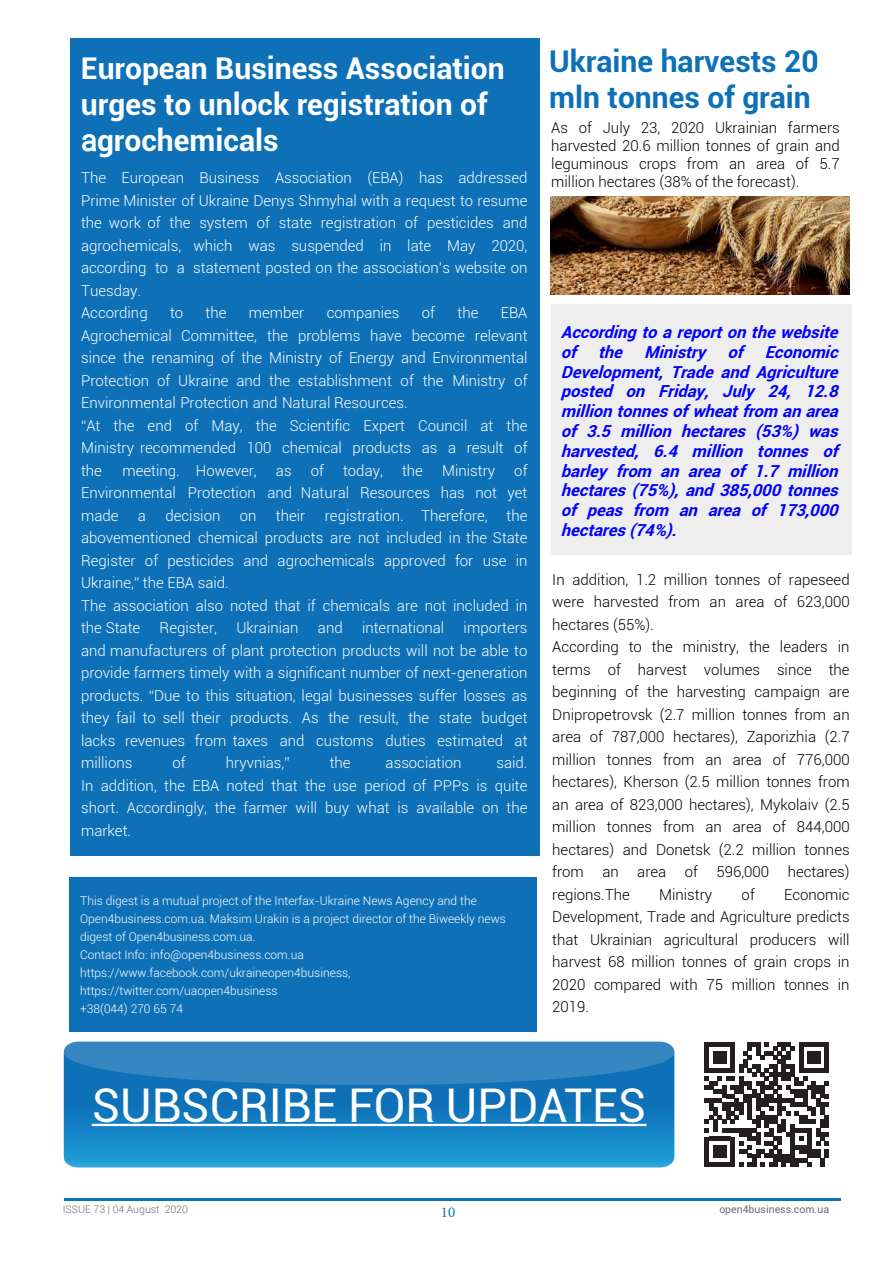
<style>
.page{position:relative;width:893px;height:1263px;background:#fff}
.page>*{position:absolute;margin:0;border:0;box-sizing:border-box;transform-origin:0 0}
.t1{font:46.5px "Roboto";color:#fff}
.t2{font:700 30px/36px "Roboto";color:#fff}
.t3{font:700 30px/36px "Roboto";color:#0e71b8}
.t4{font:italic 700 16.5px/19.8px "Roboto";color:#00f;text-align:justify}
.t5{font:300 15px/22.5px "Roboto";color:#fff}
.t6{font:300 15px/22.5px "Roboto";color:#000;text-align:justify}
.t7{font:15px "Minion Pro";color:#0e71b8}
.t8{font:300 12px/18px "Roboto";color:#fff}
.t9{font:300 10.5px "Roboto";color:#6c6d70}
.t10{font:10.5px "Roboto";color:#6c6d70}
.s1{font-weight:400}
</style>
<div class="page">
<hr style="left:64px;top:1198px;width:776px;height:3px;background:#0e71b8">
<svg style="left:64px;top:1085px;width:610px;height:82px;background:#1683c5"></svg>
<svg style="left:64px;top:1042px;width:610px;height:43px;background:#2f83bf"></svg>
<hr style="left:92px;top:1124px;width:554px;height:2px;background:#fff">
<svg style="left:705px;top:1042px;width:124px;height:124px"></svg>
<div style="left:69px;top:877px;width:468px;height:155px;background:#0e71b8"></div>
<div style="left:71px;top:38px;width:469px;height:817px;background:#0e71b8"></div>
<div style="left:551px;top:304px;width:300px;height:251px;background:#eeeeef"></div>
<img style="left:550px;top:197px;width:299px;height:97px">
<h2 class="t2" style="left:81px;top:49px;width:425px">European Business Association urges to unlock registration of <span class="s1">a</span>grochemicals</h2>
<p class="t5" style="left:81px;top:166px;width:448px">The European Business Association (EBA) has addressed Prime Minister of Ukraine Denys Shmyhal with a request to resume the work of the system of state registration of pesticides and agrochemicals, which was suspended in late May 2020, according to a statement posted on the association’s website on Tuesday.<br>According</p>
<p class="t5" style="left:170px;top:301px;width:15px">to</p>
<p class="t5" style="left:206px;top:301px;width:22px">the</p>
<p class="t5" style="left:249px;top:301px;width:57px">member</p>
<p class="t5" style="left:327px;top:301px;width:74px">companies</p>
<p class="t5" style="left:422px;top:301px;width:15px">of</p>
<p class="t5" style="left:457px;top:301px;width:22px">the</p>
<p class="t5" style="left:81px;top:301px;width:448px;text-indent:420px">EBA Agrochemical Committee, the problems have become relevant since the renaming of the Ministry of Energy and Environmental Protection of Ukraine and the establishment of the Ministry of Environmental Protection and Natural Resources.<br>“At the end of May, the Scientific Expert Council at the Ministry recommended 100 chemical products as a result of the</p>
<p class="t5" style="left:81px;top:459px;width:448px;text-align:justify;text-indent:433px">of Environmental Protection and Natural Resources has not yet made</p>
<p class="t5" style="left:123px;top:459px;width:136px">meeting. However,</p>
<p class="t5" style="left:276px;top:459px;width:17px">as</p>
<p class="t5" style="left:311px;top:459px;width:15px">of</p>
<p class="t5" style="left:343px;top:459px;width:41px">today,</p>
<p class="t5" style="left:402px;top:459px;width:22px">the</p>
<p class="t5" style="left:442px;top:459px;width:55px">Ministry</p>
<p class="t5" style="left:81px;top:504px;width:448px;text-indent:244px">registration. Therefore, the abovementioned chemical products are not included in the State Register of pesticides and agrochemicals approved for use in Ukraine,” the EBA said.<br>The association also noted that if chemicals are not included in the State</p>
<p class="t5" style="left:138px;top:504px;width:10px">a</p>
<p class="t5" style="left:165px;top:504px;width:56px">decision</p>
<p class="t5" style="left:240px;top:504px;width:18px">on</p>
<p class="t5" style="left:276px;top:504px;width:31px">their</p>
<p class="t5" style="left:81px;top:616px;width:448px;text-align:justify;text-indent:383px">importers and manufacturers of plant protection products will not be able to provide farmers timely with a significant number of next-generation products. “Due to this situation, legal businesses suffer losses as they fail to sell their products. As the result, the state budget lacks revenues from taxes and customs duties estimated at millions</p>
<p class="t5" style="left:160px;top:616px;width:59px">Register,</p>
<p class="t5" style="left:236px;top:616px;width:64px">Ukrainian</p>
<p class="t5" style="left:318px;top:616px;width:26px">and</p>
<p class="t5" style="left:362px;top:616px;width:84px">international</p>
<p class="t5" style="left:173px;top:751px;width:15px">of</p>
<p class="t5" style="left:226px;top:751px;width:65px">hryvnias,”</p>
<p class="t5" style="left:330px;top:751px;width:22px">the</p>
<p class="t5" style="left:386px;top:751px;width:77px">association</p>
<p class="t5" style="left:81px;top:751px;width:448px;text-align:justify;text-indent:415px">said.<br>In addition, the EBA noted that the use period of PPPs is quite short. Accordingly, the farmer will buy what is available on the market.</p>
<p class="t8" style="left:80px;top:891px;width:427px">This digest is a mutual project of the Interfax-Ukraine News Agency and the Open4business.com.ua. Maksim Urakin is a project director of the Biweekly news digest of Open4business.com.ua.<br>Contact Info: info@open4business.com.ua https://www.facebook.com/ukraineopen4business, https://twitter.com/uaopen4business<br>+38(044) 270 65 74</p>
<h2 class="t3" style="left:549px;top:42px;width:271px">Ukraine harvests 20 mln tonnes of grain</h2>
<p class="t6" style="left:551px;top:118px;width:290px;line-height:18px">As of July 23, 2020 Ukrainian farmers harvested 20.6 million tonnes of grain and leguminous crops from an area of 5.7 million hectares (38% of the forecast).</p>
<p class="t4" style="left:561px;top:322px;width:284px">Accordingtoareportonthewebsite of the Ministry of Economic Development, Trade and Agriculture posted on Friday, July 24, 12.8 milliontonnesofwheatfrom anarea of 3.5 million hectares (53%) was harvested, 6.4 million tonnes of barley from an area of 1.7 million hectares(75%),and385,000tonnes of peas from an area of 173,000 hectares(74%).</p>
<p class="t6" style="left:552px;top:567px;width:299px;text-align:left">In addition, 1.2 million tonnes of rapeseed were harvested from an area of 623,000 hectares (55%).<br>According to the ministry, the leaders in terms of harvest volumes since the beginning of the harvesting campaign are Dnipropetrovsk (2.7 million tonnes from an area of 787,000 hectares), Zaporizhia (2.7 million tonnes from an area of 776,000 hectares), Kherson (2.5 million tonnes from an area of 823,000 hectares), Mykolaiv (2.5 million tonnes from an area of 844,000 hectares) and Donetsk (2.2 million tonnes from an area of 596,000 hectares) regions.The</p>
<p class="t6" style="left:659px;top:882px;width:55px">Ministry</p>
<p class="t6" style="left:742px;top:882px;width:15px">of</p>
<p class="t6" style="left:552px;top:882px;width:299px;text-indent:232px">Economic Development, Trade and Agriculture predicts that Ukrainian agricultural producers will harvest 68 million tonnes of grain crops in 2020 compared with 75 million tonnes in 2019.</p>
<h1 class="t1" style="left:92px;top:1072px;width:556px">SUBSCRIBE FOR UPDATES</h1>
<p class="t9" style="left:63px;top:1202px;width:127px">ISSUE 73 | 04 August 2020</p>
<p class="t10" style="left:719px;top:1201px;width:111px">open4business.com.ua</p>
<p class="t7" style="left:441px;top:1202px;width:16px">10</p>
</div>
